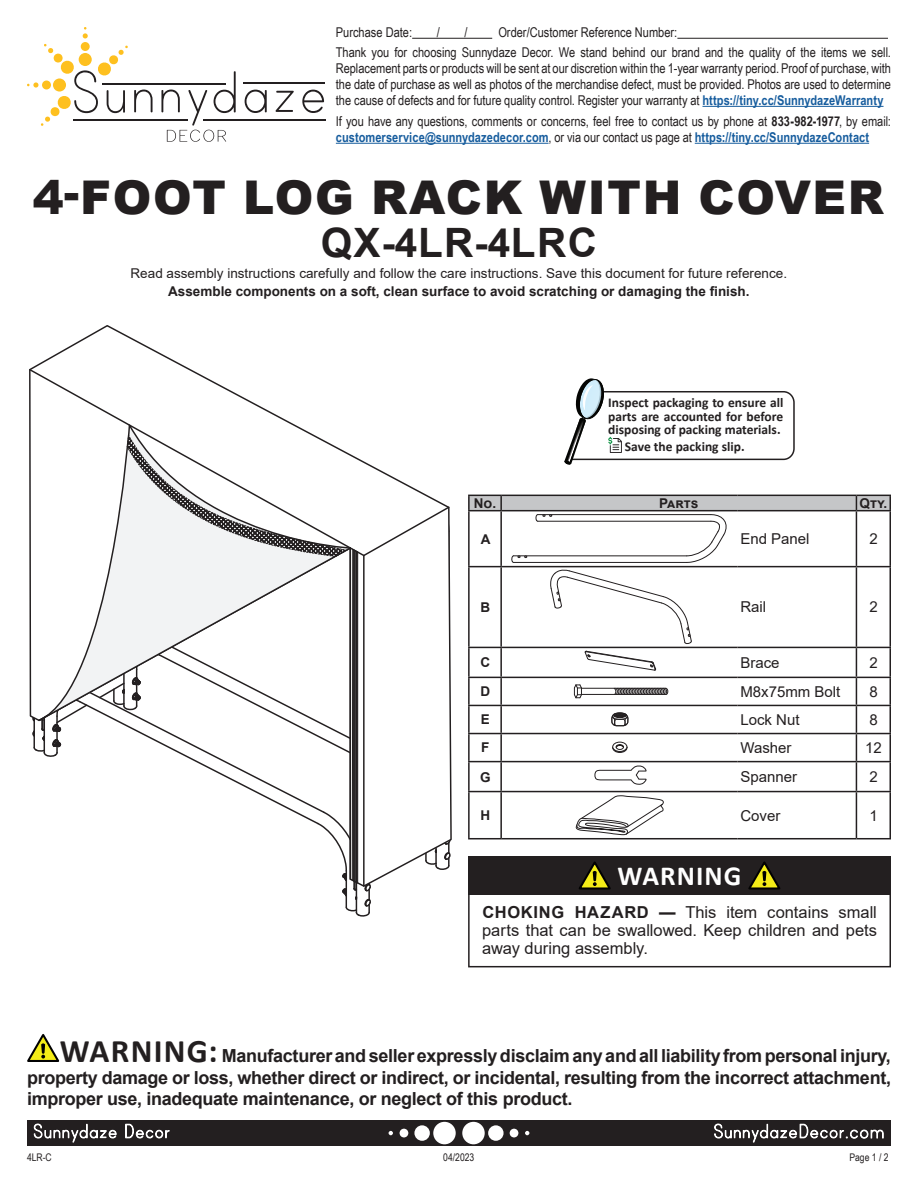
<style>
.page{position:relative;width:918px;height:1188px;background:#fff}
.page>*{position:absolute;margin:0;border:0;box-sizing:border-box;transform-origin:0 0}
.t1{font:900 46.5px "Arial";letter-spacing:.035em;color:#231f20}
.t2{font:700 40.5px "Arial";letter-spacing:.035em;color:#231f20}
.t3{font:700 27.6px "Calibri";letter-spacing:.04em;color:#fff}
.t4{font:700 18px/21.6px "Arial";letter-spacing:-.02em;color:#231f20;text-align:justify}
.Disclaimers_9_pt{font:16.5px/18px "Arial";letter-spacing:-.005em;color:#231f20;text-align:justify}
.t5{font:15px "Arial";color:#231f20}
.Warranty_Text{font:13.5px/15.9px "Arial Narrow";color:#231f20;text-align:justify}
.Disclaimers_9_pt-2{font:13.5px/18px "Arial";color:#231f20;text-align:center}
.t6{font:700 13.5px/13.5px "Calibri";color:#231f20;text-align:justify}
.t7{font:700 13.5px "Arial";color:#231f20}
.t8{font:10.5px "Arial Narrow";color:#231f20}
.s1{font-weight:700;color:#175d9e}
.s2{font-weight:700}
.s3{font-family:"Calibri";font-size:33px}
</style>
<div class="page">
<div style="left:27px;top:1120px;width:864px;height:26px;background:#231f20"></div>
<div style="left:462px;top:1122px;width:23px;height:22px;background:#fff;border-radius:50%"></div>
<div style="left:488px;top:1125px;width:16px;height:16px;background:#fff;border-radius:50%"></div>
<div style="left:510px;top:1129px;width:8px;height:8px;background:#fff;border-radius:50%"></div>
<svg style="left:525px;top:1131px;width:4px;height:4px"></svg>
<div style="left:433px;top:1122px;width:23px;height:22px;background:#fff;border-radius:50%"></div>
<div style="left:414px;top:1125px;width:16px;height:16px;background:#fff;border-radius:50%"></div>
<div style="left:400px;top:1129px;width:8px;height:8px;background:#fff;border-radius:50%"></div>
<svg style="left:389px;top:1131px;width:4px;height:4px"></svg>
<svg style="left:34px;top:1123px;width:83px;height:20px"></svg>
<svg style="left:125px;top:1124px;width:45px;height:15px"></svg>
<svg style="left:714px;top:1123px;width:170px;height:20px"></svg>
<svg style="left:134px;top:90px;width:19px;height:22px"></svg>
<svg style="left:245px;top:90px;width:22px;height:23px"></svg>
<svg style="left:276px;top:91px;width:18px;height:21px"></svg>
<svg style="left:302px;top:90px;width:22px;height:23px"></svg>
<svg style="left:81px;top:42px;width:9px;height:9px"></svg>
<svg style="left:83px;top:27px;width:5px;height:11px"></svg>
<svg style="left:27px;top:44px;width:101px;height:82px"></svg>
<hr style="left:244px;top:83px;width:81px;height:1px;background:#231f20">
<hr style="left:102px;top:83px;width:124px;height:1px;background:#231f20">
<hr style="left:73px;top:119px;width:115px;height:1px;background:#231f20">
<hr style="left:203px;top:119px;width:122px;height:1px;background:#231f20">
<svg style="left:161px;top:71px;width:75px;height:71px"></svg>
<hr style="left:702px;top:106px;width:182px;height:1px;background:#175d9e">
<hr style="left:336px;top:143px;width:213px;height:1px;background:#175d9e">
<hr style="left:695px;top:143px;width:174px;height:1px;background:#175d9e">
<hr style="left:412px;top:38px;width:80px;height:1px;background:#231f20">
<hr style="left:677px;top:38px;width:211px;height:1px;background:#231f20">
<div style="left:468px;top:857px;width:423px;height:110px;border:2px solid #231f20"></div>
<div style="left:468px;top:856px;width:423px;height:39px;background:#231f20"></div>
<svg style="left:579px;top:861px;width:32px;height:28px"></svg>
<svg style="left:748px;top:861px;width:33px;height:28px"></svg>
<svg style="left:29px;top:368px;width:267px;height:190px"></svg>
<svg style="left:37px;top:425px;width:274px;height:8px"></svg>
<svg style="left:31px;top:433px;width:421px;height:484px"></svg>
<hr style="left:357px;top:552px;width:1px;height:331px;background:#231f20">
<hr style="left:355px;top:551px;width:1px;height:331px;background:#231f20">
<hr style="left:356px;top:551px;width:1px;height:331px;background:#231f20">
<hr style="left:353px;top:550px;width:1px;height:331px;background:#231f20">
<hr style="left:354px;top:550px;width:1px;height:331px;background:#231f20">
<svg style="left:37px;top:546px;width:315px;height:176px"></svg>
<svg style="left:27px;top:1034px;width:32px;height:28px"></svg>
<hr style="left:890px;top:792px;width:1px;height:46px;background:#231f20">
<hr style="left:856px;top:838px;width:35px;height:1px;background:#231f20">
<hr style="left:468px;top:792px;width:2px;height:46px;background:#231f20">
<hr style="left:468px;top:838px;width:33px;height:1px;background:#231f20">
<hr style="left:500px;top:792px;width:2px;height:46px;background:#231f20">
<hr style="left:856px;top:792px;width:1px;height:46px;background:#231f20">
<hr style="left:501px;top:838px;width:237px;height:1px;background:#231f20">
<hr style="left:738px;top:838px;width:118px;height:1px;background:#231f20">
<svg style="left:468px;top:495px;width:423px;height:340px"></svg>
<svg style="left:564px;top:378px;width:231px;height:87px"></svg>
<p class="Warranty_Text" style="left:336px;top:24px;width:78px">Purchase Date:</p>
<p class="Warranty_Text" style="left:437px;top:24px;width:5px">/</p>
<p class="Warranty_Text" style="left:465px;top:24px;width:5px">/</p>
<p class="Warranty_Text" style="left:498px;top:24px;width:181px">Order/Customer Reference Number:</p>
<p class="Warranty_Text" style="left:336px;top:44px;width:557px">Thank you for choosing Sunnydaze Decor. We stand behind our brand and the quality of the items we sell.<br>Replacement parts or products will be sent at our discretion within the 1-year warranty period. Proof of purchase, with the date of purchase as well as photos of the merchandise defect, must be provided. Photos are used to determine the cause of defects and for future quality control. Register your warranty at <span class="s1">https://tiny.cc/SunnydazeWarranty</span></p>
<p class="Warranty_Text" style="left:336px;top:112px;width:557px">If you have any questions, comments or concerns, feel free to contact us by phone at <span class="s2">833-982-1977</span>, by email: <span class="s1">customerservice@sunnydazedecor.com</span>, or via our contact us page at <span class="s1">https://tiny.cc/SunnydazeContact</span></p>
<p class="t1" style="left:33px;top:163px;width:853px">4-FOOT LOG RACK WITH COVER</p>
<p class="t2" style="left:321px;top:214px;width:278px">QX-4LR-4LRC</p>
<p class="Disclaimers_9_pt-2" style="left:131px;top:264px;width:658px">Read assembly instructions carefully and follow the care instructions. Save this document for future reference.<br><span class="s2">Assemble components on a soft, clean surface to avoid scratching or damaging the finish.</span></p>
<p class="t6" style="left:608px;top:396px;width:177px">Inspect packaging to ensure all parts are accounted for before disposing of packing materials.</p>
<p class="t6" style="left:625px;top:440px;width:121px">Save the packing slip.</p>
<p class="t7" style="left:474px;top:494px;width:24px">No.</p>
<p class="t7" style="left:659px;top:494px;width:40px">Parts</p>
<p class="t7" style="left:860px;top:494px;width:29px">Qty.</p>
<p class="t7" style="left:481px;top:529px;width:11px">A</p>
<p class="t5" style="left:740px;top:529px;width:71px">End Panel</p>
<p class="t5" style="left:869px;top:529px;width:10px">2</p>
<p class="t7" style="left:480px;top:598px;width:11px">B</p>
<p class="t5" style="left:740px;top:597px;width:27px">Rail</p>
<p class="t5" style="left:869px;top:597px;width:10px">2</p>
<p class="t7" style="left:480px;top:653px;width:11px">C</p>
<p class="t5" style="left:740px;top:652px;width:41px">Brace</p>
<p class="t5" style="left:869px;top:652px;width:10px">2</p>
<p class="t7" style="left:480px;top:682px;width:11px">D</p>
<p class="t5" style="left:740px;top:681px;width:102px">M8x75mm Bolt</p>
<p class="t5" style="left:869px;top:681px;width:10px">8</p>
<p class="t7" style="left:481px;top:710px;width:11px">E</p>
<p class="t5" style="left:740px;top:709px;width:61px">Lock Nut</p>
<p class="t5" style="left:869px;top:709px;width:10px">8</p>
<p class="t7" style="left:481px;top:738px;width:10px">F</p>
<p class="t5" style="left:740px;top:737px;width:53px">Washer</p>
<p class="t5" style="left:865px;top:737px;width:18px">12</p>
<p class="t7" style="left:480px;top:767px;width:12px">G</p>
<p class="t5" style="left:740px;top:766px;width:58px">Spanner</p>
<p class="t5" style="left:869px;top:766px;width:10px">2</p>
<p class="t7" style="left:480px;top:806px;width:11px">H</p>
<p class="t5" style="left:740px;top:805px;width:42px">Cover</p>
<p class="t5" style="left:869px;top:805px;width:10px">1</p>
<p class="t3" style="left:618px;top:856px;width:125px">WARNING</p>
<p class="Disclaimers_9_pt" style="left:482px;top:903px;width:396px"><span class="s2">CHOKING HAZARD —</span> This item contains small parts that can be swallowed. Keep children and pets away during assembly.</p>
<p class="t4" style="left:27px;top:1045px;width:866px;text-indent:33px"><span class="s3">WARNING:</span> Manufacturer and seller expressly disclaim any and all liability from personal injury, property damage or loss, whether direct or indirect, or incidental, resulting from the incorrect attachment, improper use, inadequate maintenance, or neglect of this product.</p>
<p class="t8" style="left:27px;top:1150px;width:26px">4LR-C</p>
<p class="t8" style="left:443px;top:1150px;width:33px">04/2023</p>
<p class="t8" style="left:849px;top:1150px;width:41px">Page 1 / 2</p>
</div>
